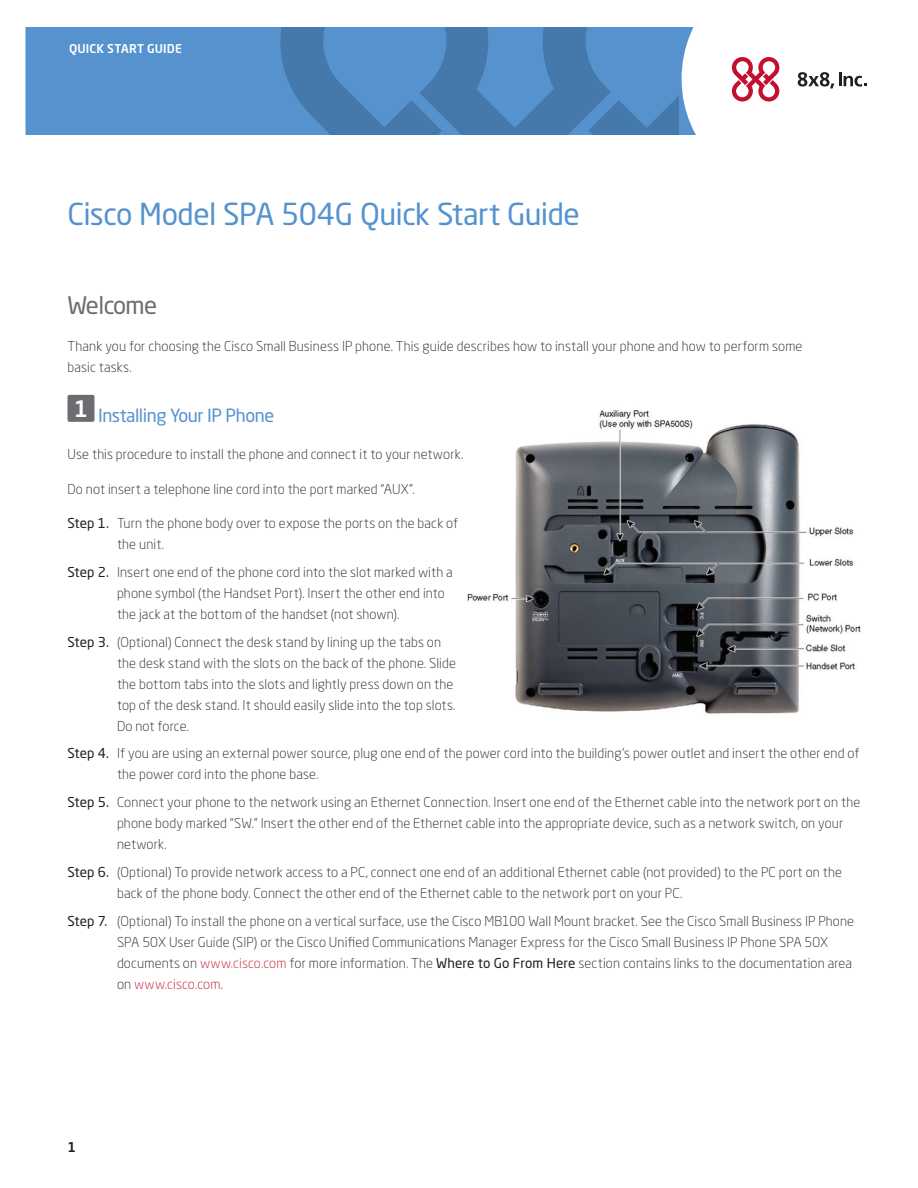
<style>
.page{position:relative;width:918px;height:1188px;background:#fff}
.page>*{position:absolute;margin:0;border:0;box-sizing:border-box;transform-origin:0 0}
.t1{font:30px "Neo Sans Std";letter-spacing:-.02em;color:#5592ce}
.t2{font:24px "Neo Sans Std";letter-spacing:-.025em;color:#6c6d70}
.t3{font:18px "Neo Sans Std";letter-spacing:-.025em;color:#5592ce}
.t4{font:300 13.5px/21px "Neo Sans Std";letter-spacing:.01em;color:#231f20}
.t5{font:500 13.5px "Neo Sans Std";color:#231f20}
.t6{font:500 12px "Neo Sans Std";letter-spacing:.015em;color:#fff}
.s1{font-weight:400}
.s2{color:#c3102f}
</style>
<div class="page">
<div style="left:26px;top:27px;width:254px;height:108px;background:#5592ce"></div>
<svg style="left:280px;top:27px;width:587px;height:108px"></svg>
<div style="left:68px;top:395px;width:26px;height:27px;background:#6c6d70;border-radius:2px"></div>
<img style="left:467px;top:410px;width:394px;height:304px">
<p class="t6" style="left:69px;top:41px;width:114px">QUICK START GUIDE</p>
<h1 class="t1" style="left:68px;top:196px;width:514px">Cisco Model SPA 504G Quick Start Guide</h1>
<h2 class="t2" style="left:68px;top:291px;width:91px">Welcome</h2>
<p class="t4" style="left:68px;top:336px;width:737px">Thank you for choosing the Cisco Small Business IP phone. This guide describes how to install your phone and how to perform some basic tasks.</p>
<h3 class="t3" style="left:74px;top:404px;width:202px"><sup>1</sup> Installing Your IP Phone</h3>
<p class="t4" style="left:68px;top:444px;width:397px">Use this procedure to install the phone and connect it to your network.</p>
<p class="t4" style="left:68px;top:478px;width:349px">Do not insert a telephone line cord into the port marked “AUX”.</p>
<p class="t4" style="left:117px;top:513px;width:343px;text-indent:-50px"><span class="s1">Step 1.</span> Turn the phone body over to expose the ports on the back of the unit.</p>
<p class="t4" style="left:117px;top:561px;width:337px;text-indent:-50px"><span class="s1">Step 2.</span> Insert one end of the phone cord into the slot marked with a phone symbol (the Handset Port). Insert the other end into the jack at the bottom of the handset (not shown).</p>
<p class="t4" style="left:117px;top:631px;width:341px;text-indent:-50px"><span class="s1">Step 3.</span> (Optional) Connect the desk stand by lining up the tabs on the desk stand with the slots on the back of the phone. Slide the bottom tabs into the slots and lightly press down on the top of the desk stand. It should easily slide into the top slots.<br>Do not force.</p>
<p class="t4" style="left:117px;top:743px;width:744px;text-indent:-50px"><span class="s1">Step 4.</span> If you are using an external power source, plug one end of the power cord into the building’s power outlet and insert the other end of the power cord into the phone base.</p>
<p class="t4" style="left:117px;top:792px;width:745px;text-indent:-50px"><span class="s1">Step 5.</span> Connect your phone to the network using an Ethernet Connection. Insert one end of the Ethernet cable into the network port on the phone body marked “SW.” Insert the other end of the Ethernet cable into the appropriate device, such as a network switch, on your network.</p>
<p class="t4" style="left:117px;top:861px;width:727px;text-indent:-50px"><span class="s1">Step 6.</span> (Optional) To provide network access to a PC, connect one end of an additional Ethernet cable (not provided) to the PC port on the back of the phone body. Connect the other end of the Ethernet cable to the network port on your PC.</p>
<p class="t4" style="left:117px;top:910px;width:739px;text-indent:-50px"><span class="s1">Step 7.</span> (Optional) To install the phone on a vertical surface, use the Cisco MB100 Wall Mount bracket. See the Cisco Small Business IP Phone SPA 50X User Guide (SIP) or the Cisco Unified Communications Manager Express for the Cisco Small Business IP Phone SPA 50X documents on <span class="s2">www.cisco.com</span> for more information. The <span class="s1">Where to Go From Here</span> section contains links to the documentation area on <span class="s2">www.cisco.com</span>.</p>
<p class="t5" style="left:68px;top:1138px;width:10px">1</p>
</div>
